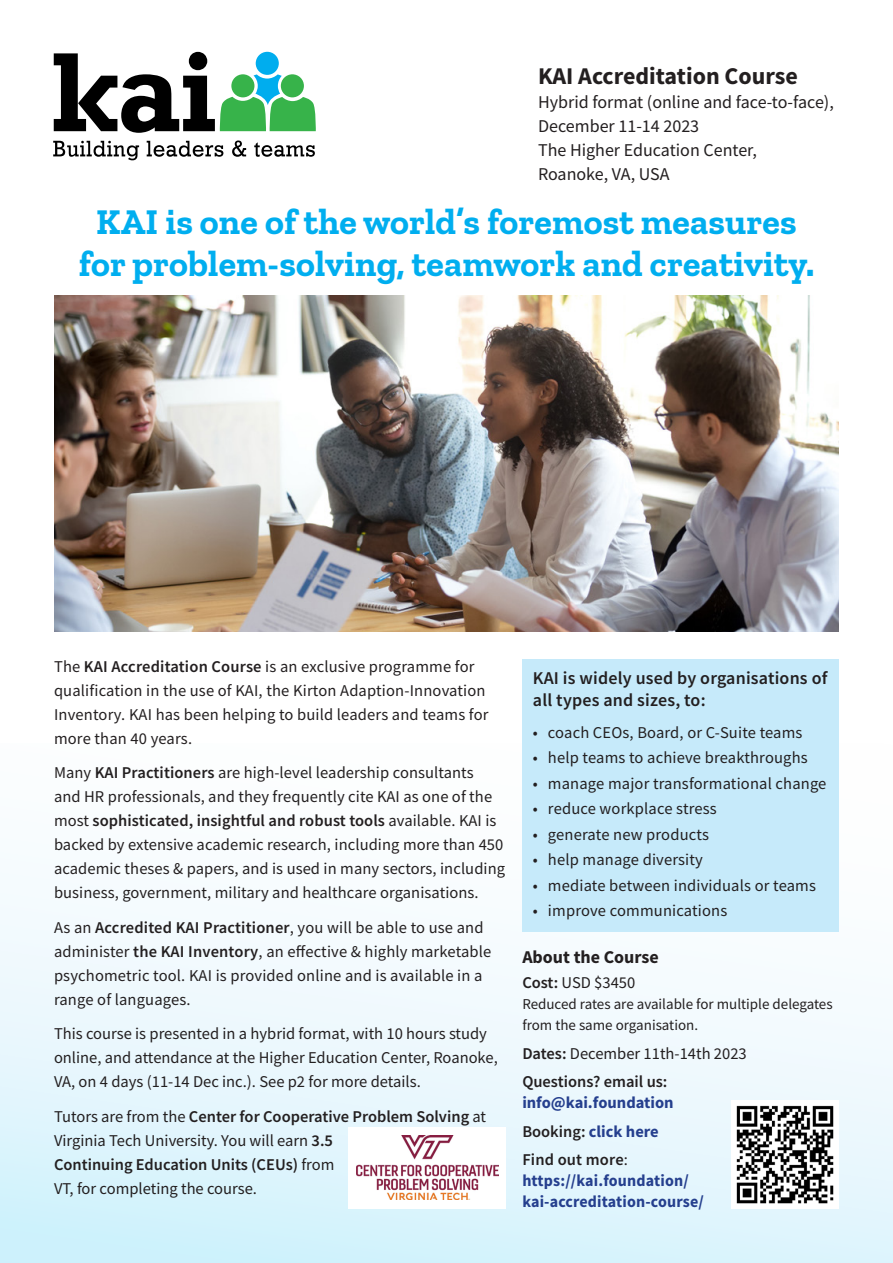
<style>
.page{position:relative;width:893px;height:1263px;background:#fff}
.page>*{position:absolute;margin:0;border:0;box-sizing:border-box;transform-origin:0 0}
.t1{font:700 36px/42px "Zilla Slab";letter-spacing:.005em;color:#00aeef;text-align:center}
.t2{font:700 24px "Source Sans Pro";color:#231f20}
.t3{font:18px "Source Sans Pro";color:#231f20}
.t4{font:600 18px/22.5px "Source Sans Pro";letter-spacing:.01em;color:#231f20}
.t5{font:700 18px "Source Sans Pro";color:#231f20}
.t6{font:16.5px/24px "Source Sans Pro";letter-spacing:.005em;color:#231f20}
.t7{font:700 16.5px/21px "Source Sans Pro";color:#253f8e}
.t8{font:600 16.5px "Source Sans Pro";letter-spacing:.01em;color:#231f20}
.t9{font:15px/21px "Source Sans Pro";color:#231f20}
.s1{font-weight:600}
.s2{font-weight:600;color:#231f20}
.s3{font-weight:400}
</style>
<div class="page">
<div style="left:1px;top:743px;width:891px;height:520px;background:linear-gradient(to bottom,#fffffe,#d9f3fc)"></div>
<img style="left:54px;top:296px;width:785px;height:335px">
<svg style="left:54px;top:52px;width:262px;height:81px"></svg>
<svg style="left:53px;top:141px;width:86px;height:19px"></svg>
<svg style="left:147px;top:141px;width:76px;height:16px"></svg>
<svg style="left:232px;top:140px;width:14px;height:17px"></svg>
<svg style="left:254px;top:142px;width:61px;height:15px"></svg>
<div style="left:522px;top:659px;width:317px;height:273px;background:#c6eafa"></div>
<div style="left:348px;top:1127px;width:158px;height:82px;background:#fff"></div>
<img style="left:356px;top:1136px;width:142px;height:63px">
<img style="left:731px;top:1101px;width:108px;height:108px">
<p class="t2" style="left:538px;top:59px;width:261px">KAI Accreditation Course</p>
<p class="t3" style="left:538px;top:90px;width:297px">Hybrid format (online and face-to-face),</p>
<p class="t3" style="left:538px;top:114px;width:163px">December 11-14 2023</p>
<p class="t3" style="left:538px;top:138px;width:220px">The Higher Education Center,</p>
<p class="t3" style="left:538px;top:162px;width:133px">Roanoke, VA, USA</p>
<p class="t1" style="left:79px;top:201px;width:737px">KAI is one of the world’s foremost measures for problem-solving, teamwork and creativity.</p>
<p class="t6" style="left:54px;top:654px;width:436px">The <span class="s1">KAI Accreditation Course</span> is an exclusive programme for qualification in the use of KAI, the Kirton Adaption-Innovation Inventory. KAI has been helping to build leaders and teams for more than 40 years.</p>
<p class="t6" style="left:54px;top:761px;width:453px">Many <span class="s1">KAI Practitioners</span> are high-level leadership consultants<br>and HR professionals, and they frequently cite KAI as one of the most <span class="s1">sophisticated, insightful and robust tools</span> available. KAI is backed by extensive academic research, including more than 450 academic theses &amp; papers, and is used in many sectors, including business, government, military and healthcare organisations.</p>
<p class="t6" style="left:54px;top:915px;width:431px">As an <span class="s1">Accredited KAI Practitioner</span>, you will be able to use and</p>
<p class="t6" style="left:54px;top:939px;width:439px">administer <span class="s1">the KAI Inventory</span>, an effective &amp; highly marketable psychometric tool. KAI is provided online and is available in a range of languages.</p>
<p class="t6" style="left:54px;top:1022px;width:445px">This course is presented in a hybrid format, with 10 hours study online, and attendance at the Higher Education Center, Roanoke,<br>VA, on 4 days (11-14 Dec inc.). See p2 for more details.</p>
<p class="t6" style="left:54px;top:1104px;width:434px">Tutors are from the <span class="s1">Center for Cooperative Problem Solving</span> at Virginia Tech University. You will earn <span class="s1">3.5<br>Continuing Education Units (CEUs)</span> from<br>VT, for completing the course.</p>
<p class="t4" style="left:533px;top:666px;width:296px">KAI is widely used by organisations of all types and sizes, to:</p>
<p class="t6" style="left:533px;top:720px;width:271px">• coach CEOs, Board, or C-Suite teams</p>
<p class="t6" style="left:533px;top:745px;width:276px">• help teams to achieve breakthroughs</p>
<p class="t6" style="left:533px;top:771px;width:295px">• manage major transformational change</p>
<p class="t6" style="left:533px;top:796px;width:185px">• reduce workplace stress</p>
<p class="t6" style="left:533px;top:822px;width:177px">• generate new products</p>
<p class="t6" style="left:533px;top:847px;width:171px">• help manage diversity</p>
<p class="t6" style="left:533px;top:873px;width:285px">• mediate between individuals or teams</p>
<p class="t6" style="left:533px;top:898px;width:196px">• improve communications</p>
<p class="t5" style="left:522px;top:945px;width:138px">About the Course</p>
<p class="t6" style="left:522px;top:971px;width:114px"><span class="s1">Cost:</span> USD $3450</p>
<p class="t9" style="left:522px;top:994px;width:312px">Reduced rates are available for multiple delegates from the same organisation.</p>
<p class="t6" style="left:522px;top:1041px;width:226px"><span class="s1">Dates:</span> December 11th-14th 2023</p>
<p class="t7" style="left:522px;top:1071px;width:153px"><span class="s2">Questions? email us: </span>info@kai.foundation</p>
<p class="t7" style="left:522px;top:1121px;width:138px"><span class="s2">Booking:</span> click here</p>
<p class="t8" style="left:522px;top:1149px;width:107px">Find out more<span class="s3">:</span></p>
<p class="t7" style="left:522px;top:1170px;width:183px">https://kai.foundation/ kai-accreditation-course/</p>
</div>
